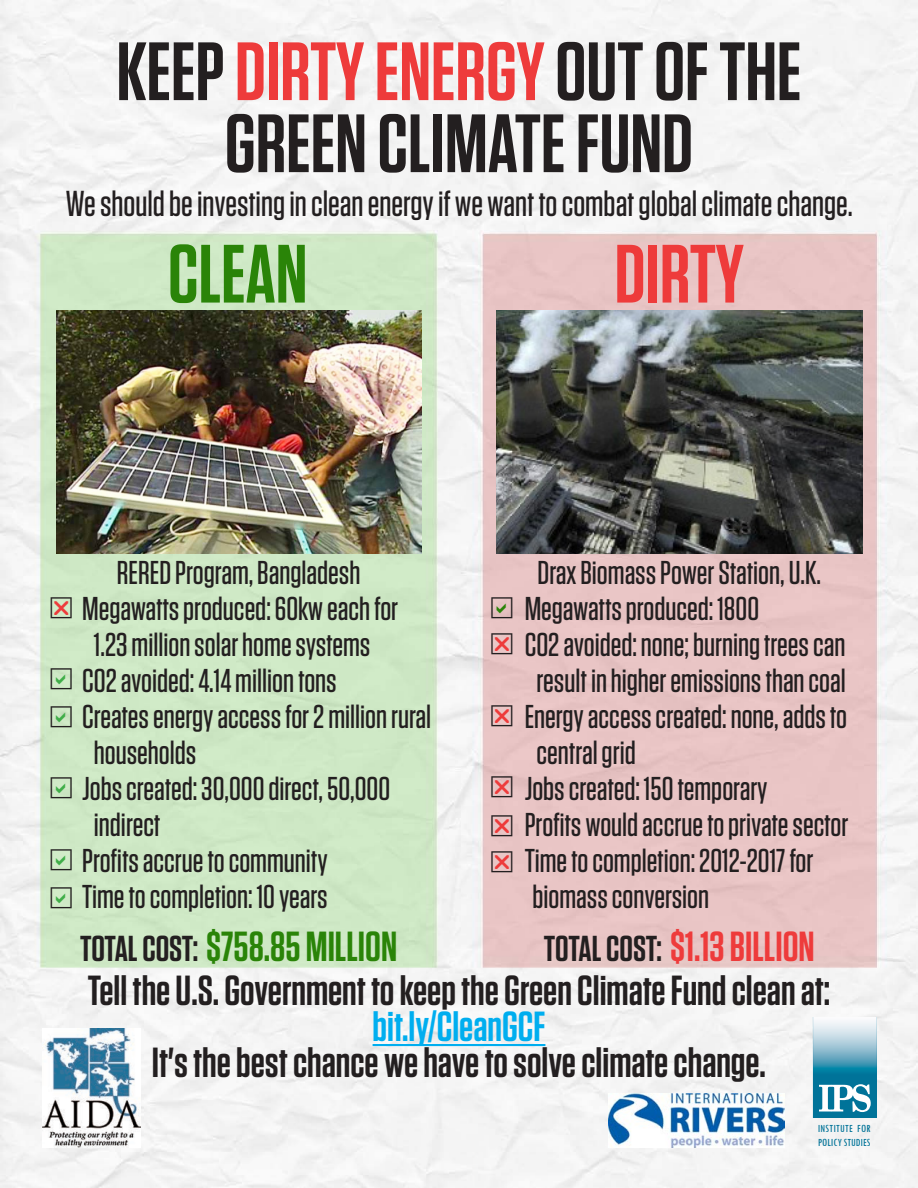
<style>
.page{position:relative;width:918px;height:1188px;background:#fff}
.page>*{position:absolute;margin:0;border:0;box-sizing:border-box;transform-origin:0 0}
.t1{font:600 82.5px "Tungsten";color:#231f20}
.t2{font:600 82.5px "Tungsten";color:#2a8408}
.t3{font:600 82.5px "Tungsten";letter-spacing:-.005em;color:#ee3b3b}
.t4{font:600 42px "Tungsten";color:#231f20}
.t5{font:600 42px "Tungsten";color:#00aeef}
.t6{font:600 42px "Tungsten";color:#2a8408}
.t7{font:600 42px "Tungsten";color:#ee3b3b}
.t8{font:500 36px "Tungsten";color:#231f20}
.t9{font:600 36px "Tungsten";letter-spacing:-.01em;color:#231f20}
.t10{font:500 33px "Tungsten";color:#231f20}
.t11{font:condensed 11.25px/13.5px "Tw Cen";color:#007398}
.s1{color:#ee3b3b}
</style>
<div class="page">
<img style="left:0;top:0;width:918px;height:1188px">
<hr style="left:373px;top:1044px;width:172px;height:2px;background:#00aeef">
<svg style="left:813px;top:1017px;width:63px;height:101px"></svg>
<img style="left:608px;top:1094px;width:176px;height:54px">
<img style="left:497px;top:310px;width:366px;height:244px">
<img style="left:56px;top:310px;width:365px;height:244px">
<img style="left:42px;top:1028px;width:99px;height:119px">
<svg style="left:491px;top:597px;width:21px;height:21px"></svg>
<svg style="left:491px;top:633px;width:21px;height:21px"></svg>
<svg style="left:491px;top:705px;width:21px;height:22px"></svg>
<svg style="left:491px;top:776px;width:21px;height:21px"></svg>
<svg style="left:491px;top:815px;width:21px;height:21px"></svg>
<svg style="left:491px;top:851px;width:21px;height:21px"></svg>
<svg style="left:51px;top:597px;width:21px;height:21px"></svg>
<svg style="left:51px;top:668px;width:21px;height:21px"></svg>
<svg style="left:51px;top:706px;width:21px;height:21px"></svg>
<svg style="left:51px;top:777px;width:21px;height:21px"></svg>
<svg style="left:51px;top:849px;width:21px;height:22px"></svg>
<svg style="left:51px;top:887px;width:21px;height:21px"></svg>
<p class="t1" style="left:117px;top:28px;width:686px">KEEP<span class="s1">DIRTYENERGY</span>OUTOFTHE</p>
<p class="t1" style="left:225px;top:100px;width:470px">GREENCLIMATEFUND</p>
<p class="t8" style="left:65px;top:184px;width:789px">Weshouldbeinvestingincleanenergy weif wanttocombatglobalclimatechange.</p>
<p class="t2" style="left:168px;top:230px;width:141px">CLEAN</p>
<p class="t3" style="left:615px;top:230px;width:131px">DIRTY</p>
<p class="t10" style="left:117px;top:555px;width:245px">REREDProgram,Bangladesh</p>
<p class="t10" style="left:538px;top:555px;width:285px">Drax BiomassPowerStation .K.U,</p>
<p class="t10" style="left:82px;top:592px;width:318px">Megawattsproduced 60: kweachfor</p>
<p class="t10" style="left:94px;top:628px;width:278px">1.23millionsolarhomesystems</p>
<p class="t10" style="left:82px;top:664px;width:256px">CO2avoided:4.14milliontons</p>
<p class="t10" style="left:82px;top:700px;width:351px">Createsenergyaccessfor2millionrural</p>
<p class="t10" style="left:94px;top:736px;width:104px">households</p>
<p class="t10" style="left:82px;top:772px;width:310px">Jobscreated:30,000direct,50,000</p>
<p class="t10" style="left:94px;top:808px;width:68px">indirect</p>
<p class="t10" style="left:82px;top:844px;width:247px">Profitsaccruetocommunity</p>
<p class="t10" style="left:82px;top:880px;width:247px">Timetocompletion 10: years</p>
<p class="t10" style="left:525px;top:592px;width:236px">Megawattsproduced:1800</p>
<p class="t10" style="left:525px;top:628px;width:322px">CO2avoided:none;burningtreescan</p>
<p class="t10" style="left:537px;top:664px;width:311px">resultinhigheremissionsthancoal</p>
<p class="t10" style="left:525px;top:700px;width:324px">Energyaccesscreated:none,addsto</p>
<p class="t10" style="left:537px;top:736px;width:101px">centralgrid</p>
<p class="t10" style="left:525px;top:772px;width:244px">Jobscreated:150temporary</p>
<p class="t10" style="left:525px;top:808px;width:325px">Profitswouldaccruetoprivatesector</p>
<p class="t10" style="left:525px;top:844px;width:290px">Timetocompletion:2012-2017for</p>
<p class="t10" style="left:533px;top:880px;width:178px">biomassconversion</p>
<p class="t7" style="left:670px;top:924px;width:146px">$1.13BILLION</p>
<p class="t6" style="left:206px;top:924px;width:192px">$758.85MILLION</p>
<p class="t9" style="left:80px;top:929px;width:120px">TOTALCOST:</p>
<p class="t4" style="left:88px;top:968px;width:744px">Tellthe .S.U GovernmenttokeeptheGreenClimateFundclean :a t</p>
<p class="t5" style="left:373px;top:1004px;width:174px">bit /l y. CleanGCF</p>
<p class="t4" style="left:152px;top:1040px;width:616px">s'I t thebestchancewehavetosolveclimatechange.</p>
<p class="t9" style="left:544px;top:929px;width:120px">TOTAL COST:</p>
<p class="t11" style="left:818px;top:1122px;width:55px">INSTITUTE FOR<br>POLICY STUDIES</p>
</div>
